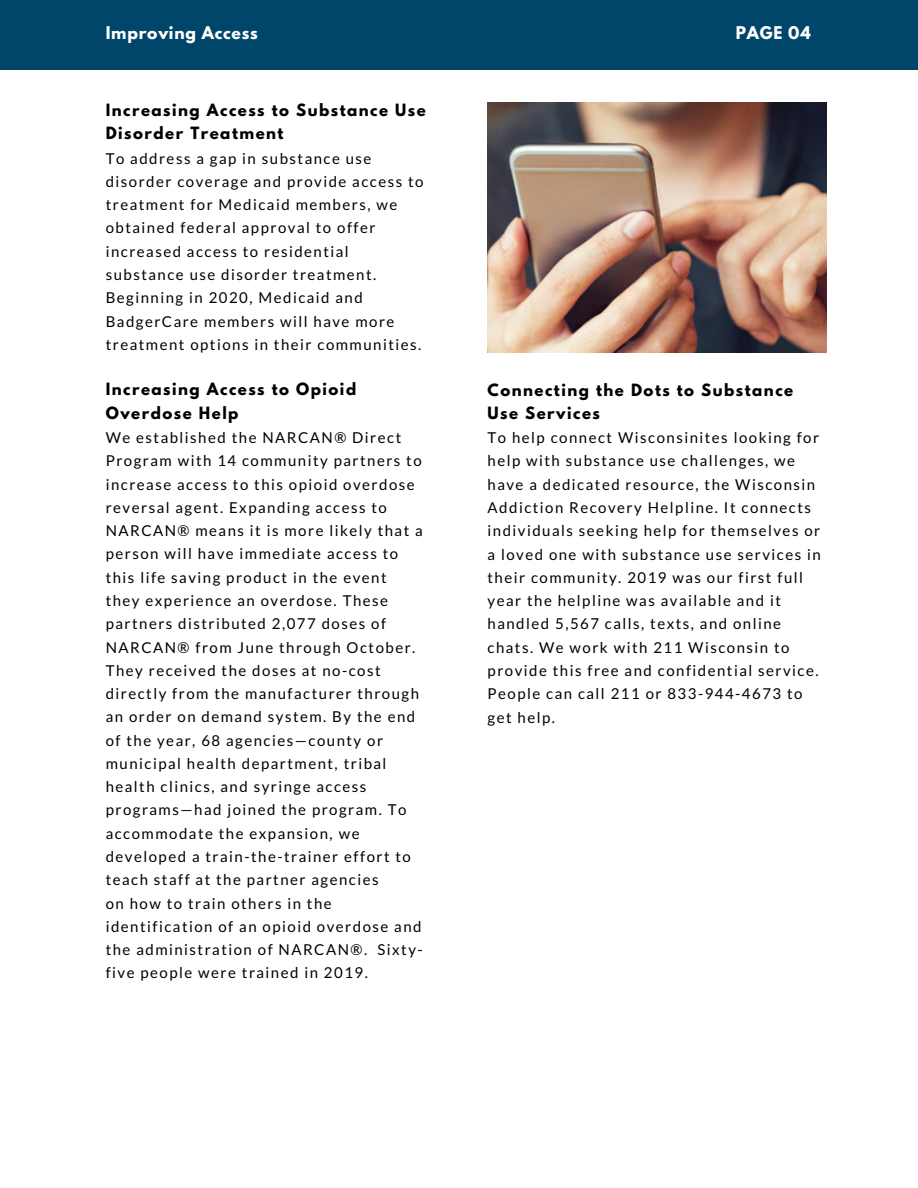
<style>
.page{position:relative;width:918px;height:1188px;background:#fff}
.page>*{position:absolute;margin:0;border:0;box-sizing:border-box;transform-origin:0 0}
.t1{font:700 15.6px "League Spartan";letter-spacing:.05em;color:#fff}
.t2{font:15px/23.2px "Lato";letter-spacing:.1em;color:#000}
.t3{font:700 15px/23.2px "League Spartan";letter-spacing:.1em;color:#000}
</style>
<div class="page">
<div style="left:0;top:0;width:918px;height:70px;background:#00456a"></div>
<img style="left:488px;top:103px;width:338px;height:250px">
<p class="t1" style="left:106px;top:25px;width:154px">Improving Access</p>
<p class="t1" style="left:736px;top:25px;width:77px">PAGE 04</p>
<p class="t3" style="left:106px;top:100px;width:322px">Increasing Access to Substance Use<br>Disorder Treatment</p>
<p class="t2" style="left:106px;top:146px;width:319px">To address a gap in substance use disorder coverage and provide access to treatment for Medicaid members, we obtained federal approval to offer increased access to residential substance use disorder treatment.<br>Beginning in 2020, Medicaid and BadgerCare members will have more treatment options in their communities.</p>
<p class="t3" style="left:106px;top:380px;width:252px">Increasing Access to Opioid<br>Overdose Help</p>
<p class="t2" style="left:106px;top:426px;width:319px">We established the NARCAN® Direct Program with 14 community partners to increase access to this opioid overdose reversal agent. Expanding access to NARCAN® means it is more likely that a person will have immediate access to this life saving product in the event they experience an overdose. These partners distributed 2,077 doses of NARCAN® from June through October.<br>They received the doses at no-cost directly from the manufacturer through an order on demand system. By the end of the year, 68 agencies—county or municipal health department, tribal health clinics, and syringe access programs—had joined the program. To accommodate the expansion, we developed a train-the-trainer effort to teach staff at the partner agencies<br>on how to train others in the identification of an opioid overdose and the administration of NARCAN®. Sixty&shy;five people were trained in 2019.</p>
<p class="t3" style="left:488px;top:380px;width:307px">Connecting the Dots to Substance<br>Use Services</p>
<p class="t2" style="left:488px;top:426px;width:335px">To help connect Wisconsinites looking for help with substance use challenges, we have a dedicated resource, the Wisconsin Addiction Recovery Helpline. It connects individuals seeking help for themselves or a loved one with substance use services in their community. 2019 was our first full year the helpline was available and it handled 5,567 calls, texts, and online chats. We work with 211 Wisconsin to provide this free and confidential service.<br>People can call 211 or 833-944-4673 to get help.</p>
</div>
